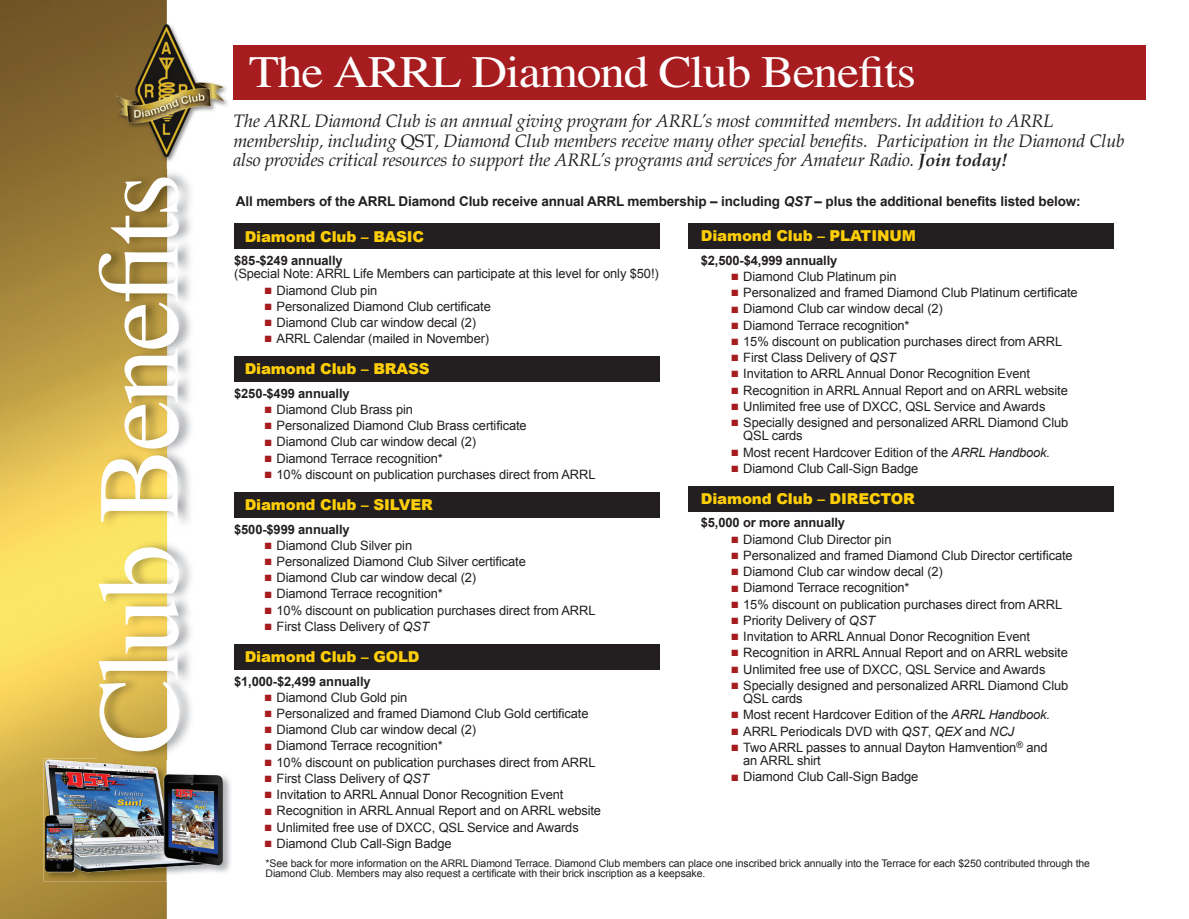
<style>
.page{position:relative;width:1189px;height:919px;background:#fff}
.page>*{position:absolute;margin:0;border:0;box-sizing:border-box;transform-origin:0 0}
.t1{font:115.5px "Times";letter-spacing:-.04em;color:#fff}
.t2{font:45px "Times";letter-spacing:-.025em;color:#fff;scale:1.1 1}
.t3{font:italic 18px/19.5px "Palatino";letter-spacing:-.01em;color:#231f20}
.t4{font:900 15px "Arial";letter-spacing:-.01em;color:#fece08}
.t5{font:700 13.5px "Arial";letter-spacing:-.01em;color:#231f20}
.t6{font:12.9px/13.4px "Arial";letter-spacing:-.01em;color:#231f20}
.t7{font:700 12.9px "Arial";letter-spacing:-.01em;color:#231f20}
.t8{font:10.5px/10.5px "Arial";letter-spacing:-.01em;color:#231f20}
.s1{font-style:normal}
.s2{font-weight:700}
.s3{font-style:italic}
.s4{color:#a61c1f}
</style>
<div class="page">
<div style="left:688px;top:223px;width:425px;height:26px;background:#231f20"></div>
<img style="left:0;top:0;width:227px;height:918px">
<img style="left:97px;top:169px;width:97px;height:589px">
<img style="left:43px;top:758px;width:188px;height:123px">
<img style="left:45px;top:759px;width:178px;height:112px">
<div style="left:233px;top:45px;width:911px;height:55px;background:#a61c1f"></div>
<div style="left:234px;top:223px;width:425px;height:26px;background:#231f20"></div>
<div style="left:234px;top:355px;width:425px;height:26px;background:#231f20"></div>
<div style="left:234px;top:492px;width:425px;height:25px;background:#231f20"></div>
<div style="left:234px;top:643px;width:425px;height:26px;background:#231f20"></div>
<div style="left:688px;top:486px;width:425px;height:25px;background:#231f20"></div>
<h1 class="t1" style="left:97px;top:754px;width:583px;rotate:-90deg">Club Benefits</h1>
<h2 class="t2" style="left:249px;top:56px;width:608px">The ARRL Diamond Club Benefits</h2>
<p class="t3" style="left:233px;top:113px;width:892px">The ARRL Diamond Club is an annual giving program for ARRL’s most committed members. In addition to ARRL membership, including <span class="s1">QST</span>, Diamond Club members receive many other special benefits. Participation in the Diamond Club also provides critical resources to support the ARRL’s programs and services for Amateur Radio. <span class="s2">Join today!</span></p>
<p class="t5" style="left:236px;top:194px;width:846px">All members of the ARRL Diamond Club receive annual ARRL membership – including <span class="s3">QST</span> – plus the additional benefits listed below:</p>
<p class="t4" style="left:245px;top:225px;width:181px">Diamond Club – BASIC</p>
<p class="t7" style="left:234px;top:253px;width:110px">$85-$249 annually</p>
<p class="t6" style="left:234px;top:267px;width:426px">(Special Note: ARRL Life Members can participate at this level for only $50!)</p>
<p class="t6" style="left:265px;top:283px;width:114px"><span class="s4">■</span> Diamond Club pin</p>
<p class="t6" style="left:265px;top:299px;width:228px"><span class="s4">■</span> Personalized Diamond Club certificate</p>
<p class="t6" style="left:265px;top:315px;width:213px"><span class="s4">■</span> Diamond Club car window decal (2)</p>
<p class="t6" style="left:265px;top:332px;width:226px"><span class="s4">■</span> ARRL Calendar (mailed in November)</p>
<p class="t4" style="left:245px;top:358px;width:186px">Diamond Club – BRASS</p>
<p class="t7" style="left:234px;top:386px;width:117px">$250-$499 annually</p>
<p class="t6" style="left:265px;top:402px;width:150px"><span class="s4">■</span> Diamond Club Brass pin</p>
<p class="t6" style="left:265px;top:419px;width:263px"><span class="s4">■</span> Personalized Diamond Club Brass certificate</p>
<p class="t6" style="left:265px;top:435px;width:213px"><span class="s4">■</span> Diamond Club car window decal (2)</p>
<p class="t6" style="left:265px;top:451px;width:180px"><span class="s4">■</span> Diamond Terrace recognition*</p>
<p class="t6" style="left:265px;top:467px;width:332px"><span class="s4">■</span> 10% discount on publication purchases direct from ARRL</p>
<p class="t4" style="left:245px;top:493px;width:189px">Diamond Club – SILVER</p>
<p class="t7" style="left:234px;top:521px;width:117px">$500-$999 annually</p>
<p class="t6" style="left:265px;top:538px;width:149px"><span class="s4">■</span> Diamond Club Silver pin</p>
<p class="t6" style="left:265px;top:554px;width:262px"><span class="s4">■</span> Personalized Diamond Club Silver certificate</p>
<p class="t6" style="left:265px;top:570px;width:213px"><span class="s4">■</span> Diamond Club car window decal (2)</p>
<p class="t6" style="left:265px;top:587px;width:180px"><span class="s4">■</span> Diamond Terrace recognition*</p>
<p class="t6" style="left:265px;top:603px;width:332px"><span class="s4">■</span> 10% discount on publication purchases direct from ARRL</p>
<p class="t6" style="left:265px;top:619px;width:166px"><span class="s4">■</span> First Class Delivery of <span class="s3">QST</span></p>
<p class="t4" style="left:245px;top:645px;width:176px">Diamond Club – GOLD</p>
<p class="t7" style="left:234px;top:673px;width:138px">$1,000-$2,499 annually</p>
<p class="t6" style="left:265px;top:690px;width:144px"><span class="s4">■</span> Diamond Club Gold pin</p>
<p class="t6" style="left:265px;top:706px;width:325px"><span class="s4">■</span> Personalized and framed Diamond Club Gold certificate</p>
<p class="t6" style="left:265px;top:722px;width:213px"><span class="s4">■</span> Diamond Club car window decal (2)</p>
<p class="t6" style="left:265px;top:739px;width:180px"><span class="s4">■</span> Diamond Terrace recognition*</p>
<p class="t6" style="left:265px;top:755px;width:332px"><span class="s4">■</span> 10% discount on publication purchases direct from ARRL</p>
<p class="t6" style="left:265px;top:771px;width:166px"><span class="s4">■</span> First Class Delivery of <span class="s3">QST</span></p>
<p class="t6" style="left:265px;top:787px;width:300px"><span class="s4">■</span> Invitation to ARRL Annual Donor Recognition Event</p>
<p class="t6" style="left:265px;top:803px;width:338px"><span class="s4">■</span> Recognition in ARRL Annual Report and on ARRL website</p>
<p class="t6" style="left:265px;top:820px;width:315px"><span class="s4">■</span> Unlimited free use of DXCC, QSL Service and Awards</p>
<p class="t6" style="left:265px;top:836px;width:188px"><span class="s4">■</span> Diamond Club Call-Sign Badge</p>
<p class="t4" style="left:700px;top:225px;width:216px">Diamond Club – PLATINUM</p>
<p class="t7" style="left:700px;top:253px;width:138px">$2,500-$4,999 annually</p>
<p class="t6" style="left:731px;top:270px;width:167px"><span class="s4">■</span> Diamond Club Platinum pin</p>
<p class="t6" style="left:731px;top:286px;width:348px"><span class="s4">■</span> Personalized and framed Diamond Club Platinum certificate</p>
<p class="t6" style="left:731px;top:302px;width:213px"><span class="s4">■</span> Diamond Club car window decal (2)</p>
<p class="t6" style="left:731px;top:318px;width:180px"><span class="s4">■</span> Diamond Terrace recognition*</p>
<p class="t6" style="left:731px;top:334px;width:332px"><span class="s4">■</span> 15% discount on publication purchases direct from ARRL</p>
<p class="t6" style="left:731px;top:351px;width:166px"><span class="s4">■</span> First Class Delivery of <span class="s3">QST</span></p>
<p class="t6" style="left:731px;top:367px;width:300px"><span class="s4">■</span> Invitation to ARRL Annual Donor Recognition Event</p>
<p class="t6" style="left:731px;top:383px;width:338px"><span class="s4">■</span> Recognition in ARRL Annual Report and on ARRL website</p>
<p class="t6" style="left:731px;top:399px;width:315px"><span class="s4">■</span> Unlimited free use of DXCC, QSL Service and Awards</p>
<p class="t6" style="left:743px;top:415px;width:326px;text-indent:-12px"><span class="s4">■</span> Specially designed and personalized ARRL Diamond Club<br>QSL cards</p>
<p class="t6" style="left:731px;top:445px;width:320px"><span class="s4">■</span> Most recent Hardcover Edition of the <span class="s3">ARRL Handbook.</span></p>
<p class="t6" style="left:731px;top:461px;width:188px"><span class="s4">■</span> Diamond Club Call-Sign Badge</p>
<p class="t4" style="left:700px;top:487px;width:215px">Diamond Club – DIRECTOR</p>
<p class="t7" style="left:700px;top:515px;width:146px">$5,000 or more annually</p>
<p class="t6" style="left:731px;top:532px;width:162px"><span class="s4">■</span> Diamond Club Director pin</p>
<p class="t6" style="left:731px;top:548px;width:343px"><span class="s4">■</span> Personalized and framed Diamond Club Director certificate</p>
<p class="t6" style="left:731px;top:564px;width:213px"><span class="s4">■</span> Diamond Club car window decal (2)</p>
<p class="t6" style="left:731px;top:581px;width:180px"><span class="s4">■</span> Diamond Terrace recognition*</p>
<p class="t6" style="left:731px;top:597px;width:332px"><span class="s4">■</span> 15% discount on publication purchases direct from ARRL</p>
<p class="t6" style="left:731px;top:613px;width:145px"><span class="s4">■</span> Priority Delivery of <span class="s3">QST</span></p>
<p class="t6" style="left:731px;top:629px;width:300px"><span class="s4">■</span> Invitation to ARRL Annual Donor Recognition Event</p>
<p class="t6" style="left:731px;top:645px;width:338px"><span class="s4">■</span> Recognition in ARRL Annual Report and on ARRL website</p>
<p class="t6" style="left:731px;top:662px;width:315px"><span class="s4">■</span> Unlimited free use of DXCC, QSL Service and Awards</p>
<p class="t6" style="left:743px;top:678px;width:326px;text-indent:-12px"><span class="s4">■</span> Specially designed and personalized ARRL Diamond Club<br>QSL cards</p>
<p class="t6" style="left:731px;top:707px;width:320px"><span class="s4">■</span> Most recent Hardcover Edition of the <span class="s3">ARRL Handbook.</span></p>
<p class="t6" style="left:731px;top:724px;width:284px"><span class="s4">■</span> ARRL Periodicals DVD with <span class="s3">QST</span>, <span class="s3">QEX</span> and <span class="s3">NCJ</span></p>
<p class="t6" style="left:743px;top:740px;width:306px;text-indent:-12px"><span class="s4">■</span> Two ARRL passes to annual Dayton Hamvention<sup>®</sup> and an ARRL shirt</p>
<p class="t6" style="left:731px;top:769px;width:188px"><span class="s4">■</span> Diamond Club Call-Sign Badge</p>
<p class="t8" style="left:265px;top:857px;width:825px">*See back for more information on the ARRL Diamond Terrace. Diamond Club members can place one inscribed brick annually into the Terrace for each $250 contributed through the<br>Diamond Club. Members may also request a certificate with their brick inscription as a keepsake.</p>
</div>
